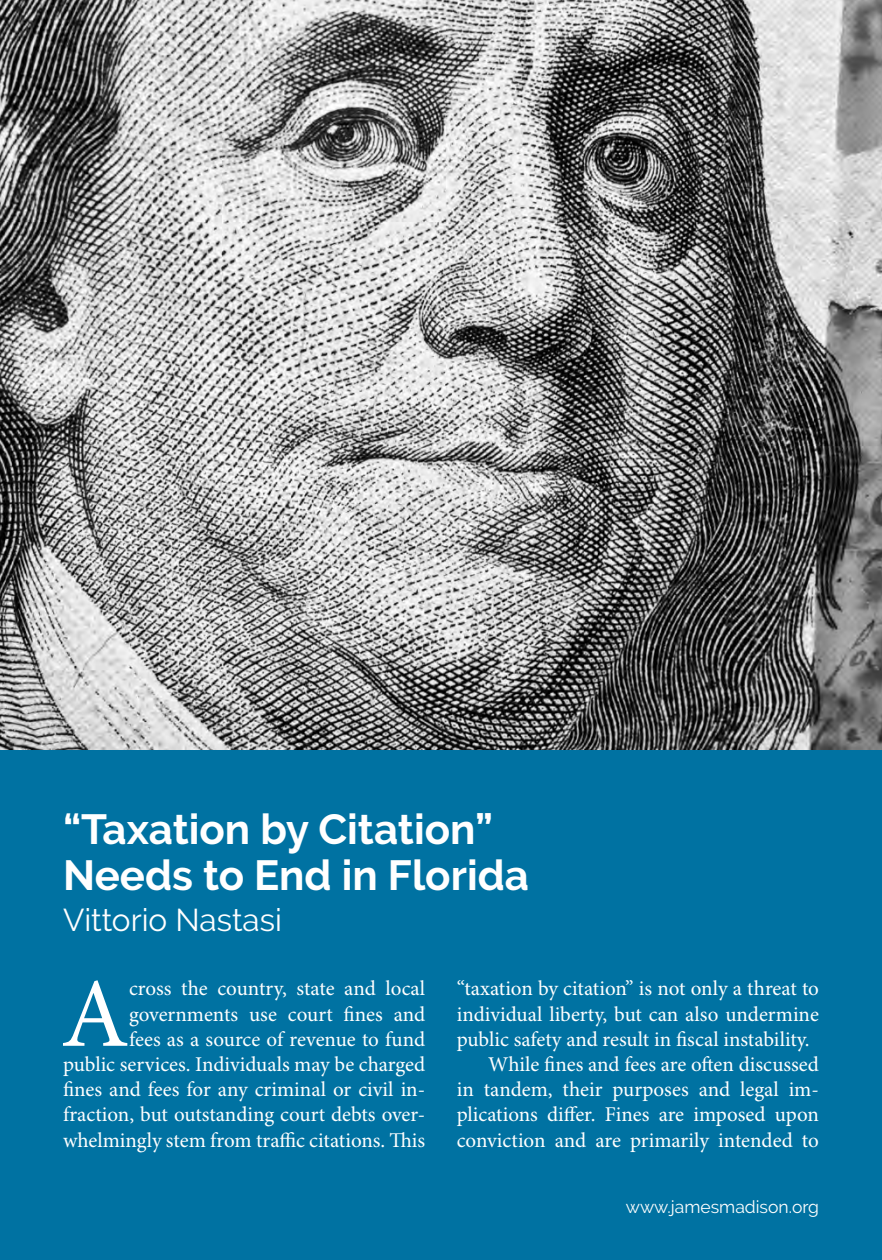
<style>
.page{position:relative;width:882px;height:1260px;background:#fff}
.page>*{position:absolute;margin:0;border:0;box-sizing:border-box;transform-origin:0 0}
.Body_First_P{font:98.52px "Minion Pro";color:#fff}
.Headline{font:700 42px/45.5px "Raleway";color:#fff}
.Byline{font:31.5px "Raleway";color:#fff}
.Body_First_P-2{font:21px/25.2px "Minion Pro";color:#fff;text-align:right}
.Body_Indent{font:21px/25.2px "Minion Pro";color:#fff;text-align:justify}
.t1{font:17.5px "Raleway";color:#fff}
</style>
<div class="page">
<div style="left:0;top:750px;width:882px;height:510px;background:#0072a2"></div>
<img style="left:0;top:0;width:882px;height:750px">
<p class="Headline" style="left:63px;top:807px;width:467px">“Taxation by Citation”<br>Needs to End in Florida</p>
<p class="Byline" style="left:63px;top:902px;width:220px">Vittorio Nastasi</p>
<p class="Body_First_P" style="left:61px;top:955px;width:70px">A</p>
<p class="Body_First_P-2" style="left:63px;top:977px;width:364px">cross the country, state and local governments use court fines and<br>fees as a source of revenue to fund<br>public services. Individuals may be charged fines and fees for any criminal or civil in&shy;fraction, but outstanding court debts over&shy;whelmingly stem from traffic citations. This</p>
<p class="Body_First_P-2" style="left:457px;top:977px;width:364px;text-align:justify">“taxation by citation” is not only a threat to individual liberty, but can also undermine public safety and result in fiscal instability.</p>
<p class="Body_Indent" style="left:457px;top:1053px;width:364px;text-indent:32px">While fines and fees are often discussed in tandem, their purposes and legal im&shy;plications differ. Fines are imposed upon conviction and are primarily intended to</p>
<p class="t1" style="left:626px;top:1197px;width:195px">www.jamesmadison.org</p>
</div>
